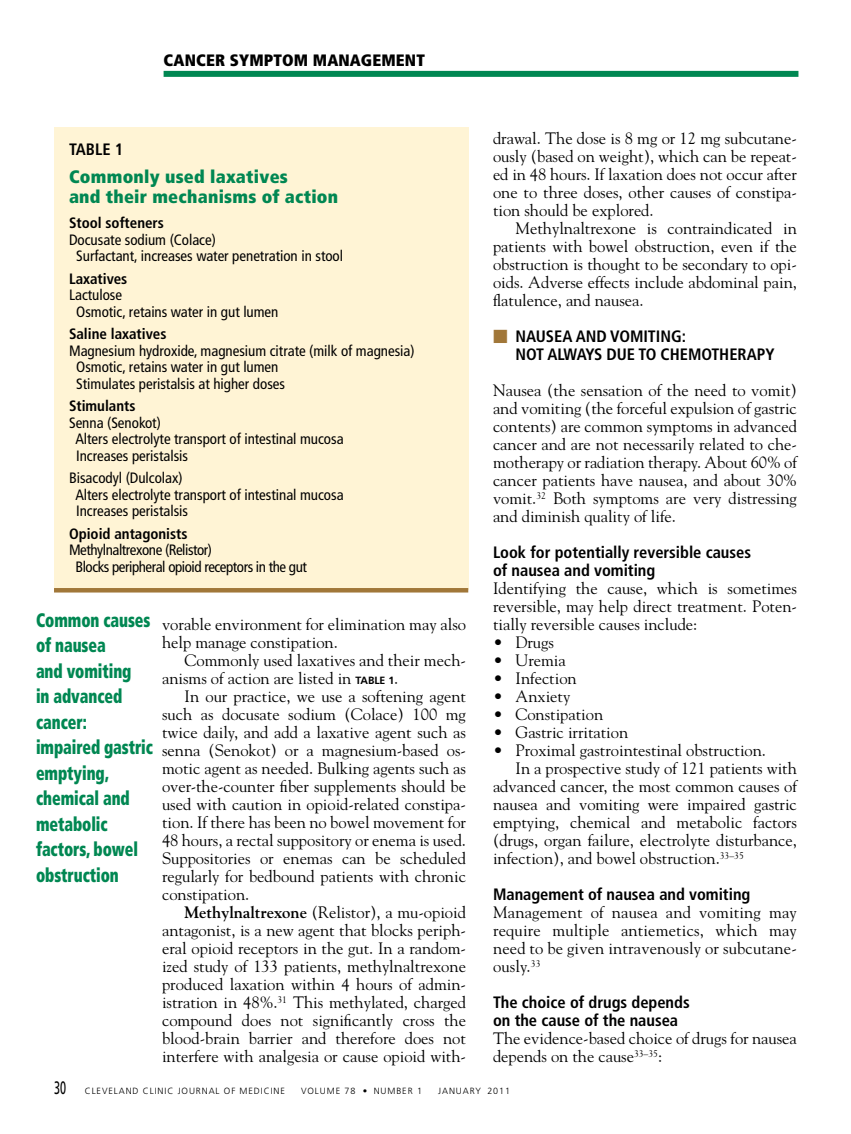
<style>
.page{position:relative;width:851px;height:1134px;background:#fff}
.page>*{position:absolute;margin:0;border:0;box-sizing:border-box;transform-origin:0 0}
.t1{font:900 condensed 19.5px/25.5px "Frutiger LT Std";letter-spacing:-.005em;color:#008752;scale:.8 1}
.t2{font:900 condensed 18px/19.5px "Frutiger LT Std";letter-spacing:.015em;color:#008752}
.t3{font:16.5px/18px "Goudy Std";color:#000;text-align:justify}
.t4{font:700 condensed 16.5px/18px "Frutiger LT Std";color:#000}
.t5{font:900 condensed 16.5px "Frutiger LT Std";letter-spacing:.01em;color:#000}
.t6{font:condensed 15px/16.5px "Frutiger LT Std";color:#000}
.t7{font:700 condensed 15px "Frutiger LT Std";color:#000}
.t8{font:condensed 15px/16.5px "Frutiger LT Std";letter-spacing:-.03em;color:#000}
.t9{font:300 9px "Frutiger LT Std";letter-spacing:.1em;color:#000}
.s1{font-family:"Frutiger LT Std";font-weight:700;font-size:10.5px}
.s2{font-weight:700}
.s3{font-family:"Universal Std Newswith Comm Pi";font-weight:400;font-stretch:normal;color:#a17739}
.s4{font-weight:400;font-size:18px}
</style>
<div class="page">
<div style="left:164px;top:71px;width:634px;height:6px;background:#008752"></div>
<div style="left:54px;top:128px;width:414px;height:462px;background:#fff4d5"></div>
<div style="left:54px;top:588px;width:414px;height:5px;background:#a17739"></div>
<p class="t5" style="left:164px;top:51px;width:263px">CANCER SYMPTOM MANAGEMENT</p>
<p class="t4" style="left:69px;top:140px;width:17px">Table</p>
<p class="t4" style="left:115px;top:140px;width:10px">1</p>
<p class="t2" style="left:69px;top:167px;width:271px">Commonly used laxatives<br>and their mechanisms of action</p>
<p class="t7" style="left:69px;top:214px;width:96px">Stool softeners</p>
<p class="t6" style="left:76px;top:232px;width:268px;text-indent:-7px">Docusate sodium (Colace)<br>Surfactant, increases water penetration in stool</p>
<p class="t7" style="left:69px;top:270px;width:60px">Laxatives</p>
<p class="t6" style="left:76px;top:287px;width:204px;text-indent:-7px">Lactulose<br>Osmotic, retains water in gut lumen</p>
<p class="t7" style="left:69px;top:325px;width:99px">Saline laxatives</p>
<p class="t6" style="left:76px;top:343px;width:340px;text-indent:-7px">Magnesium hydroxide, magnesium citrate (milk of magnesia)<br>Osmotic, retains water in gut lumen<br>Stimulates peristalsis at higher doses</p>
<p class="t7" style="left:69px;top:397px;width:68px">Stimulants</p>
<p class="t6" style="left:75px;top:415px;width:270px;text-indent:-6px">Senna (Senokot)<br>Alters electrolyte transport of intestinal mucosa<br>Increases peristalsis</p>
<p class="t6" style="left:75px;top:470px;width:270px;text-indent:-6px">Bisacodyl (Dulcolax)<br>Alters electrolyte transport of intestinal mucosa<br>Increases peristalsis</p>
<p class="t7" style="left:69px;top:525px;width:120px">Opioid antagonists</p>
<p class="t8" style="left:75px;top:542px;width:233px;text-indent:-6px">Methylnaltrexone (Relistor)<br>Blocks peripheral opioid receptors in the gut</p>
<p class="t1" style="left:36px;top:607px;width:148px">Common causes of nausea<br>and vomiting<br>in advanced cancer: impaired gastric emptying, chemical and metabolic factors, bowel obstruction</p>
<p class="t3" style="left:162px;top:615px;width:305px">vorable environment for elimination may also help manage constipation.</p>
<p class="t3" style="left:162px;top:651px;width:305px;text-indent:23px">Commonly used laxatives and their mech&shy;anisms of action are listed in <span class="s1">TABLE 1</span>.</p>
<p class="t3" style="left:162px;top:687px;width:305px;text-indent:23px">In our practice, we use a softening agent such as docusate sodium (Colace) 100 mg twice daily, and add a laxative agent such as senna (Senokot) or a magnesium-based os&shy;motic agent as needed. Bulking agents such as over-the-counter fiber supplements should be used with caution in opioid-related constipa&shy;tion. If there has been no bowel movement for 48 hours, a rectal suppository or enema is used.<br>Suppositories or enemas can be scheduled regularly for bedbound patients with chronic constipation.</p>
<p class="t3" style="left:162px;top:903px;width:305px;text-indent:23px"><span class="s2">Methylnaltrexone</span> (Relistor), a mu-opioid antagonist, is a new agent that blocks periph&shy;eral opioid receptors in the gut. In a random&shy;ized study of 133 patients, methylnaltrexone produced laxation within 4 hours of admin&shy;istration in 48%.<sup>31</sup> This methylated, charged compound does not significantly cross the blood-brain barrier and therefore does not interfere with analgesia or cause opioid with-</p>
<p class="t3" style="left:493px;top:129px;width:305px">drawal. The dose is 8 mg or 12 mg subcutane&shy;ously (based on weight), which can be repeat&shy;ed in 48 hours. If laxation does not occur after one to three doses, other causes of constipa&shy;tion should be explored.</p>
<p class="t3" style="left:493px;top:219px;width:305px;text-indent:23px">Methylnaltrexone is contraindicated in patients with bowel obstruction, even if the obstruction is thought to be secondary to opi&shy;oids. Adverse effects include abdominal pain, flatulence, and nausea.</p>
<p class="t4" style="left:515px;top:327px;width:260px;text-indent:-23px"><span class="s3">■</span> NAUSEA AND VOMITING:<br>NOT ALWAYS DUE TO CHEMOTHERAPY</p>
<p class="t3" style="left:493px;top:381px;width:305px">Nausea (the sensation of the need to vomit) and vomiting (the forceful expulsion of gastric contents) are common symptoms in advanced cancer and are not necessarily related to che&shy;motherapy or radiation therapy. About 60% of cancer patients have nausea, and about 30% vomit.<sup>32</sup> Both symptoms are very distressing and diminish quality of life.</p>
<p class="t4" style="left:493px;top:543px;width:259px">Look for potentially reversible causes of nausea and vomiting</p>
<p class="t3" style="left:493px;top:579px;width:305px">Identifying the cause, which is sometimes reversible, may help direct treatment. Poten&shy;tially reversible causes include:</p>
<p class="t3" style="left:493px;top:633px;width:62px">• Drugs</p>
<p class="t3" style="left:493px;top:651px;width:74px">• Uremia</p>
<p class="t3" style="left:493px;top:669px;width:85px">• Infection</p>
<p class="t3" style="left:493px;top:687px;width:79px">• Anxiety</p>
<p class="t3" style="left:493px;top:705px;width:112px">• Constipation</p>
<p class="t3" style="left:493px;top:723px;width:137px">• Gastric irritation</p>
<p class="t3" style="left:493px;top:741px;width:274px">• Proximal gastrointestinal obstruction.</p>
<p class="t3" style="left:515px;top:759px;width:283px">In a prospective study of 121 patients with</p>
<p class="t3" style="left:493px;top:777px;width:305px">advanced cancer, the most common causes of</p>
<p class="t3" style="left:493px;top:795px;width:305px">nausea and vomiting were impaired gastric</p>
<p class="t3" style="left:493px;top:813px;width:305px">emptying, chemical and metabolic factors</p>
<p class="t3" style="left:493px;top:831px;width:305px">(drugs, organ failure, electrolyte disturbance,</p>
<p class="t3" style="left:493px;top:849px;width:252px">infection), and bowel obstruction.<sup>33–35</sup></p>
<p class="t4" style="left:493px;top:885px;width:259px">Management of nausea and vomiting</p>
<p class="t3" style="left:493px;top:903px;width:305px">Management of nausea and vomiting may require multiple antiemetics, which may need to be given intravenously or subcutane&shy;ously.<sup>33</sup></p>
<p class="t4" style="left:493px;top:993px;width:198px">The choice of drugs depends on the cause of the nausea</p>
<p class="t3" style="left:493px;top:1029px;width:305px">The evidence-based choice of drugs for nausea depends on the cause<sup>33–35</sup>:</p>
<p class="t9" style="left:54px;top:1085px;width:232px"><span class="s4">30</span> CLEVELAND CLINIC JOURNAL OF MEDICINE</p>
<p class="t9" style="left:301px;top:1085px;width:122px">VOLUME 78 • NUMBER 1</p>
<p class="t9" style="left:438px;top:1085px;width:73px">JANUARY 2011</p>
</div>
